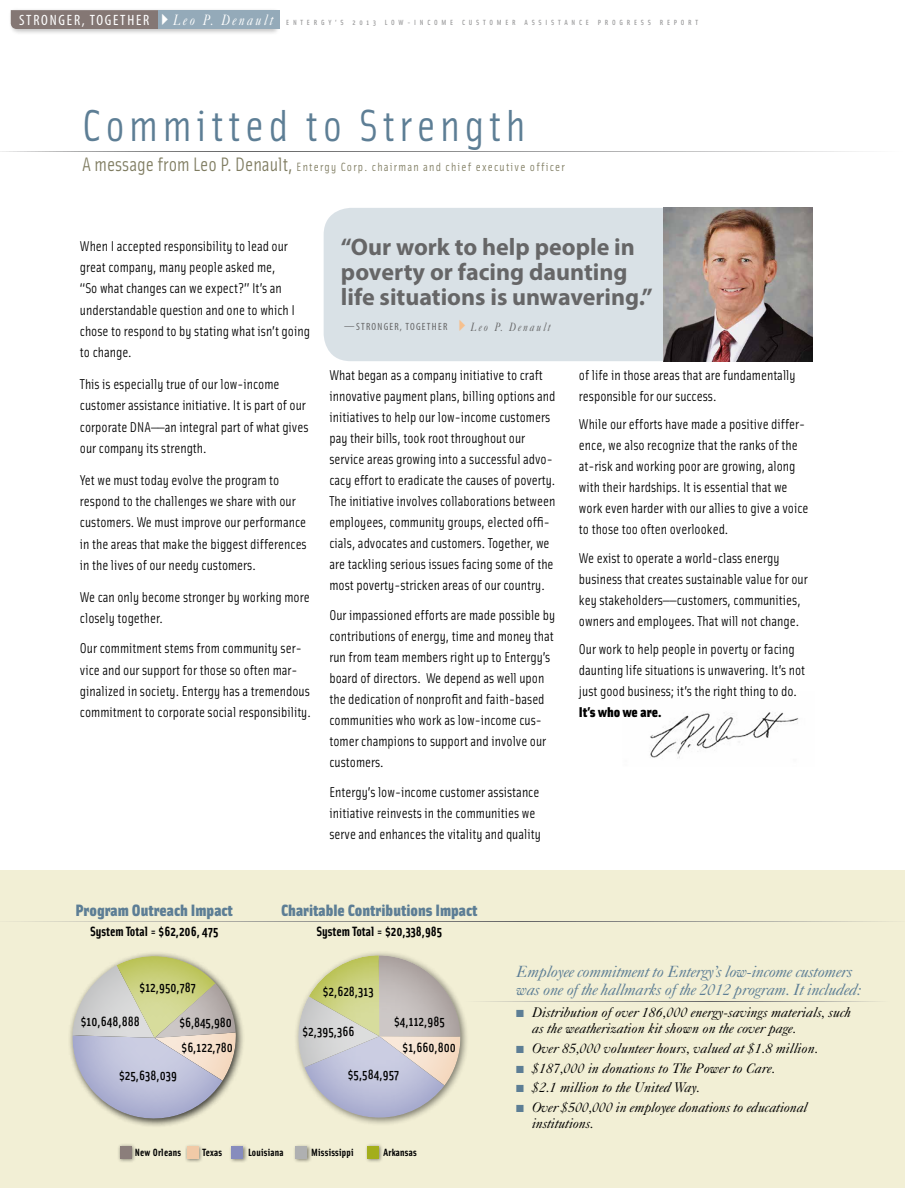
<style>
.page{position:relative;width:905px;height:1188px;background:#fff}
.page>*{position:absolute;margin:0;border:0;box-sizing:border-box;transform-origin:0 0}
.t1{font:45px "Solex";letter-spacing:.1em;color:#5d7e95}
.t2{font:700 24px/25.5px "Myriad Pro";color:#666667}
.t3{font:900 16.5px "Solex";color:#5d7e95}
.t4{font:italic 16.2px/17.7px "Caslon Five Forty";letter-spacing:-.02em;color:#5d7e95}
.t5{font:condensed 15px "Myriad Pro";letter-spacing:.12em;color:#fff}
.t6{font:14.25px/21px "Solex";color:#000}
.t7{font:900 14.25px "Solex";color:#000}
.t8{font:italic 13.95px/15.5px "Caslon Five Forty";color:#000}
.t9{font:500 13.5px/25.8px "Solex";color:#000}
.t10{font:700 13.5px "Solex";color:#000}
.t11{font:12px "Solex";letter-spacing:.1em;color:#7f7c61}
.t12{font:700 10.5px "Solex";letter-spacing:.02em;color:#000}
.t13{font:condensed 10.5px "Myriad Pro";letter-spacing:.12em;color:#666667}
.t14{font:500 7.5px "Solex";letter-spacing:.5em;color:#9b9b9c}
.s1{font-family:"Caslon Five Forty";font-style:italic;font-stretch:normal}
.s2{font-family:"Solex";font-weight:500;font-stretch:normal;font-size:7.5px;color:#9b9b9c}
.s3{font-size:19.5px}
.s4{color:#f6c08e}
.s5{font-family:"Caslon Five Forty";font-style:italic;font-stretch:normal;font-size:12px}
.s6{color:#5d7e95}
</style>
<div class="page">
<div style="left:0;top:870px;width:904px;height:318px;background:#f2efd5"></div>
<div style="left:8px;top:8px;width:272px;height:28px;background:#000;opacity:.25"></div>
<div style="left:11px;top:10px;width:147px;height:19px;background:#847774"></div>
<div style="left:158px;top:10px;width:121px;height:19px;background:#94aab9"></div>
<div style="left:323px;top:208px;width:489px;height:153px;background:#d9e1e6;border-radius:27px"></div>
<img style="left:650px;top:712px;width:149px;height:46px">
<img style="left:664px;top:208px;width:148px;height:153px">
<div style="left:184px;top:1144px;width:19px;height:20px;background:#000;opacity:.45"></div>
<div style="left:187px;top:1146px;width:12px;height:13px;background:#f1caa7"></div>
<div style="left:117px;top:1144px;width:19px;height:19px;background:#000;opacity:.45"></div>
<div style="left:120px;top:1146px;width:11px;height:12px;background:#8b7e7b"></div>
<div style="left:229px;top:1144px;width:19px;height:20px;background:#000;opacity:.45"></div>
<div style="left:231px;top:1146px;width:12px;height:13px;background:#878cbd"></div>
<div style="left:293px;top:1144px;width:19px;height:20px;background:#000;opacity:.45"></div>
<div style="left:295px;top:1146px;width:12px;height:13px;background:#afb0b1"></div>
<div style="left:365px;top:1144px;width:19px;height:19px;background:#000;opacity:.45"></div>
<div style="left:367px;top:1146px;width:12px;height:12px;background:#a3ae1b"></div>
<div style="left:293px;top:951px;width:176px;height:176px;background:#000;opacity:.5"></div>
<div style="left:296px;top:954px;width:165px;height:164px;background:#fff;opacity:.58"></div>
<svg style="left:69px;top:953px;width:179px;height:202px"></svg>
<svg style="left:17px;top:921px;width:872px;height:1px"></svg>
<svg style="left:462px;top:1001px;width:416px;height:1px"></svg>
<svg style="left:904px;top:870px;width:1px;height:318px"></svg>
<svg style="left:0;top:151px;width:863px;height:1px"></svg>
<p class="t5" style="left:19px;top:11px;width:281px">STRONGER, TOGETHER ✔<span class="s1">Leo P. Denault</span> <span class="s2">E NTER</span></p>
<p class="t14" style="left:321px;top:17px;width:23px">GY’S</p>
<p class="t14" style="left:352px;top:17px;width:75px">2013 LO W-INCOME</p>
<p class="t14" style="left:462px;top:17px;width:22px">CUSTOMER</p>
<p class="t14" style="left:524px;top:17px;width:15px">A SSISTANCE</p>
<p class="t14" style="left:597px;top:17px;width:13px">P RO</p>
<p class="t14" style="left:619px;top:17px;width:15px">G RESS</p>
<p class="t14" style="left:659px;top:17px;width:15px">R EPORT</p>
<h1 class="t1" style="left:82px;top:96px;width:445px">Committed to Strength</h1>
<p class="t11" style="left:82px;top:159px;width:484px"><span class="s3">A message from Leo P. Denault,</span> Entergy Corp. chairman and chief executive officer</p>
<p class="t6" style="left:80px;top:235px;width:231px">When I accepted responsibility to lead our great company, many people asked me,<br>“So what changes can we expect?” It’s an understandable question and one to which I chose to respond to by stating what isn’t going to change.</p>
<p class="t6" style="left:80px;top:373px;width:230px">This is especially true of our low-income customer assistance initiative. It is part of our corporate DNA——an integral part of what gives our company its strength.</p>
<p class="t6" style="left:80px;top:469px;width:228px">Yet we must today evolve the program to respond to the challenges we share with our customers. We must improve our performance in the areas that make the biggest differences in the lives of our needy customers.</p>
<p class="t6" style="left:80px;top:586px;width:231px">We can only become stronger by working more closely together.</p>
<p class="t6" style="left:80px;top:637px;width:232px">Our commitment stems from community ser&shy;vice and our support for those so often mar&shy;ginalized in society. Entergy has a tremendous commitment to corporate social responsibility.</p>
<h2 class="t2" style="left:341px;top:233px;width:313px">“Our work to help people in poverty or facing daunting life situations is unwavering.”</h2>
<p class="t13" style="left:344px;top:320px;width:208px">—STRONGER, TOGETHER <span class="s4">✔</span><span class="s5">Leo P. Denault</span></p>
<p class="t6" style="left:329px;top:364px;width:227px">What began as a company initiative to craft innovative payment plans, billing options and initiatives to help our low-income customers pay their bills, took root throughout our service areas growing into a successful advo&shy;cacy effort to eradicate the causes of poverty.<br>The initiative involves collaborations between employees, community groups, elected offi&shy;cials, advocates and customers. Together, we are tackling serious issues facing some of the most poverty-stricken areas of our country.</p>
<p class="t6" style="left:329px;top:604px;width:227px">Our impassioned efforts are made possible by contributions of energy, time and money that run from team members right up to Entergy’s board of directors. We depend as well upon the dedication of nonprofit and faith-based communities who work as low-income cus&shy;tomer champions to support and involve our customers.</p>
<p class="t6" style="left:329px;top:781px;width:213px">Entergy’s low-income customer assistance initiative reinvests in the communities we serve and enhances the vitality and quality</p>
<p class="t6" style="left:579px;top:364px;width:218px">of life in those areas that are fundamentally responsible for our success.</p>
<p class="t6" style="left:579px;top:413px;width:231px">While our efforts have made a positive differ&shy;ence, we also recognize that the ranks of the at-risk and working poor are growing, along with their hardships. It is essential that we work even harder with our allies to give a voice to those too often overlooked.</p>
<p class="t6" style="left:579px;top:547px;width:230px">We exist to operate a world-class energy business that creates sustainable value for our key stakeholders——customers, communities, owners and employees. That will not change.</p>
<p class="t6" style="left:579px;top:638px;width:228px">Our work to help people in poverty or facing daunting life situations is unwavering. It’s not just good business; it’s the right thing to do.</p>
<p class="t7" style="left:579px;top:703px;width:84px">It’s who we are.</p>
<p class="t3" style="left:75px;top:899px;width:159px">Program Outreach Impact</p>
<p class="t10" style="left:90px;top:922px;width:130px">System Total = $62,206, 475</p>
<p class="t9" style="left:140px;top:974px;width:58px">$12,950,787</p>
<p class="t9" style="left:81px;top:1008px;width:60px">$10,648,888</p>
<p class="t9" style="left:180px;top:1009px;width:54px">$6,845,980</p>
<p class="t9" style="left:181px;top:1033px;width:53px">$6,122,780</p>
<p class="t9" style="left:119px;top:1062px;width:59px">$25,638,039</p>
<p class="t3" style="left:281px;top:899px;width:198px">Charitable Contributions Impact</p>
<p class="t10" style="left:316px;top:922px;width:127px">System Total = $20,338,985</p>
<p class="t9" style="left:323px;top:978px;width:52px">$2,628,313</p>
<p class="t9" style="left:402px;top:1008px;width:55px;text-indent:-9px">$4,112,985 $1,660,800</p>
<p class="t9" style="left:348px;top:1061px;width:53px">$5,584,957</p>
<p class="t9" style="left:302px;top:1018px;width:53px">$2,395,366</p>
<p class="t12" style="left:135px;top:1145px;width:48px">New Orleans</p>
<p class="t12" style="left:202px;top:1145px;width:21px">Texas</p>
<p class="t12" style="left:248px;top:1145px;width:37px">Louisiana</p>
<p class="t12" style="left:311px;top:1145px;width:44px">Mississippi</p>
<p class="t12" style="left:383px;top:1145px;width:35px">Arkansas</p>
<p class="t4" style="left:516px;top:963px;width:346px">Employee commitment to Entergy’s low-income customers was one of the hallmarks of the 2012 program. It included:</p>
<p class="t8" style="left:532px;top:1005px;width:320px;text-indent:-16px"><span class="s6">■</span> Distribution of over 186,000 energy-savings materials, such as the weatherization kit shown on the cover page.</p>
<p class="t8" style="left:516px;top:1040px;width:303px"><span class="s6">■</span> Over 85,000 volunteer hours, valued at $1.8 million.</p>
<p class="t8" style="left:516px;top:1060px;width:261px"><span class="s6">■</span> $187,000 in donations to The Power to Care.</p>
<p class="t8" style="left:516px;top:1080px;width:185px"><span class="s6">■</span> $2.1 million to the United Way.</p>
<p class="t8" style="left:532px;top:1100px;width:277px;text-indent:-16px"><span class="s6">■</span> Over $500,000 in employee donations to educational institutions.</p>
</div>
